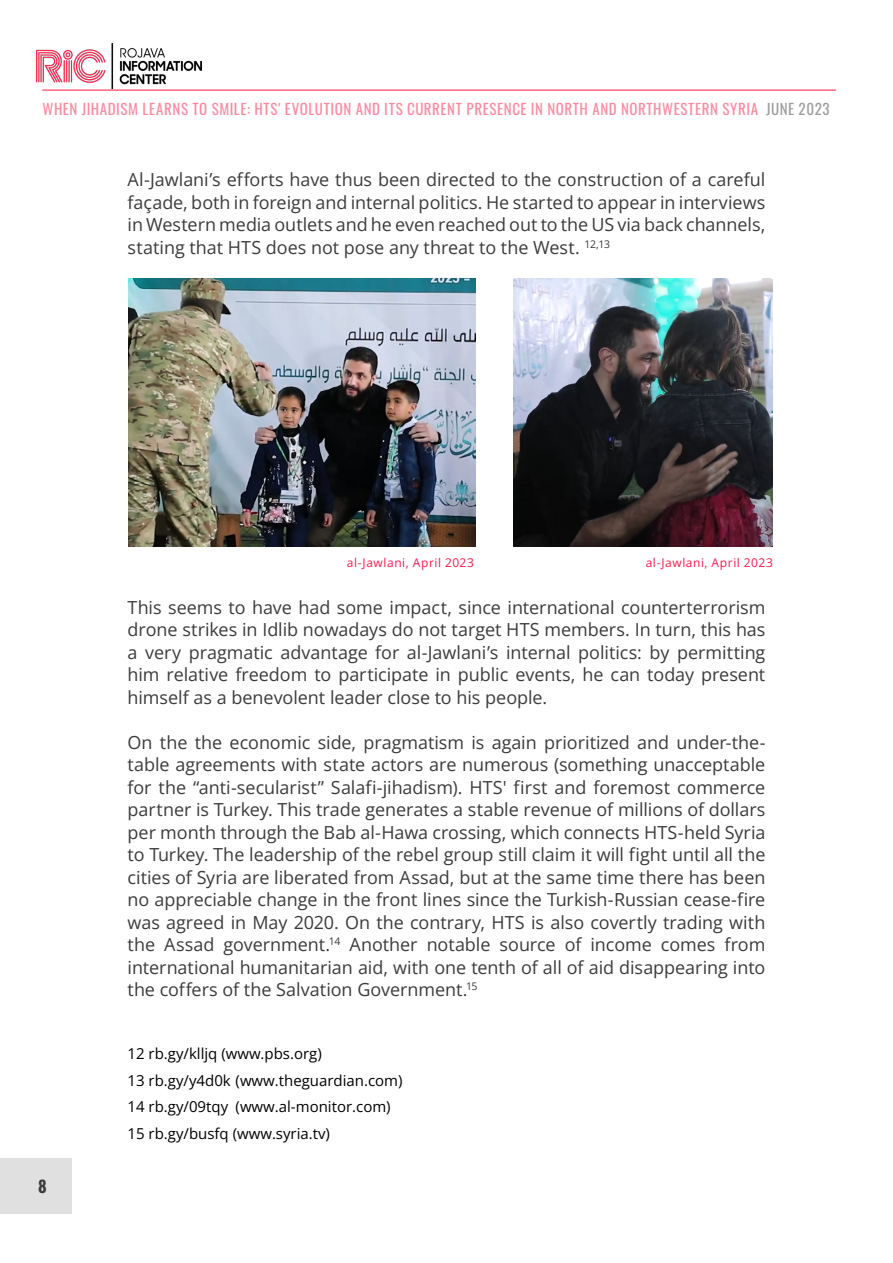
<style>
.page{position:relative;width:893px;height:1263px;background:#fff}
.page>*{position:absolute;margin:0;border:0;box-sizing:border-box;transform-origin:0 0}
.t1{font:18px/22.5px "Open Sans";letter-spacing:-.005em;color:#3c3c3c;text-align:justify}
.t2{font:700 16.5px "Oswald";color:#3c3c3c}
.t3{font:15px/26.5px "Open Sans";color:#000}
.t4{font:15px "Oswald";letter-spacing:.04em;color:#ff8aa0}
.t5{font:12px "Open Sans";letter-spacing:.045em;color:#ff174a}
.s1{color:#9e9e9e}
</style>
<div class="page">
<img style="left:36px;top:44px;width:166px;height:44px">
<hr style="left:43px;top:90px;width:793px;height:1px;background:#ff1641">
<div style="left:0;top:1158px;width:72px;height:55px;background:#e0e0e0"></div>
<img style="left:128px;top:279px;width:347px;height:267px">
<img style="left:513px;top:279px;width:260px;height:267px">
<p class="t4" style="left:43px;top:95px;width:789px">WHEN JIHADISM LEARNS TO SMILE: HTS' EVOLUTION AND ITS CURRENT PRESENCE IN NORTH AND NORTHWESTERN SYRIA <span class="s1">JUNE 2023</span></p>
<p class="t1" style="left:128px;top:168px;width:639px">Al-Jawlani’s efforts have thus been directed to the construction of a careful façade, both in foreign and internal politics. He started to appear in interviews in Western media outlets and he even reached out to the US via back channels, stating that HTS does not pose any threat to the West. <sup>12,13</sup></p>
<p class="t5" style="left:347px;top:554px;width:129px">al-Jawlani, April 2023</p>
<p class="t5" style="left:646px;top:554px;width:129px">al-Jawlani, April 2023</p>
<p class="t1" style="left:128px;top:595px;width:639px">This seems to have had some impact, since international counterterrorism drone strikes in Idlib nowadays do not target HTS members. In turn, this has a very pragmatic advantage for al-Jawlani’s internal politics: by permitting him relative freedom to participate in public events, he can today present himself as a benevolent leader close to his people.</p>
<p class="t1" style="left:128px;top:730px;width:639px">On the the economic side, pragmatism is again prioritized and under-the&shy;table agreements with state actors are numerous (something unacceptable for the “anti-secularist” Salafi-jihadism). HTS' first and foremost commerce partner is Turkey. This trade generates a stable revenue of millions of dollars per month through the Bab al-Hawa crossing, which connects HTS-held Syria to Turkey. The leadership of the rebel group still claim it will fight until all the cities of Syria are liberated from Assad, but at the same time there has been no appreciable change in the front lines since the Turkish-Russian cease-fire was agreed in May 2020. On the contrary, HTS is also covertly trading with the Assad government.<sup>14</sup> Another notable source of income comes from international humanitarian aid, with one tenth of all of aid disappearing into the coffers of the Salvation Government.<sup>15</sup></p>
<p class="t2" style="left:38px;top:1178px;width:10px">8</p>
<p class="t3" style="left:128px;top:1040px;width:277px">12 rb.gy/klljq (www.pbs.org)<br>13 rb.gy/y4d0k (www.theguardian.com)<br>14 rb.gy/09tqy (www.al-monitor.com)<br>15 rb.gy/busfq (www.syria.tv)</p>
</div>
